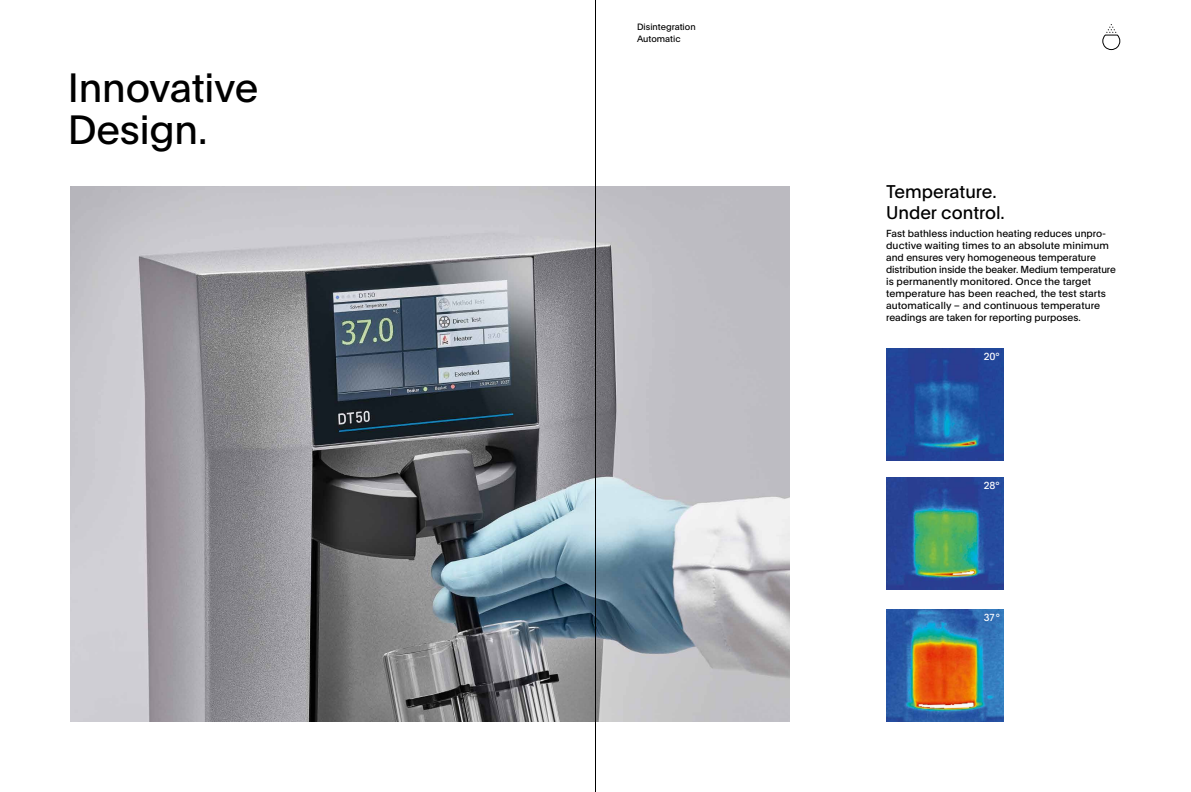
<style>
.page{position:relative;width:1191px;height:792px;background:#fff}
.page>*{position:absolute;margin:0;border:0;box-sizing:border-box;transform-origin:0 0}
.t1{font:40px/42px "Plain";letter-spacing:-.005em;color:#000}
.t2{font:18px/21px "Plain";color:#000}
.t3{font:10px/12px "Plain";color:#000}
.t4{font:10px "Plain";color:#fff}
.t5{font:9px/12px "Plain";color:#000}
</style>
<div class="page">
<img style="left:886px;top:348px;width:117px;height:113px">
<img style="left:886px;top:477px;width:117px;height:113px">
<img style="left:886px;top:609px;width:117px;height:113px">
<img style="left:71px;top:186px;width:718px;height:535px">
<hr style="left:595px;top:0;width:1px;height:792px;background:#000">
<svg style="left:1102px;top:24px;width:18px;height:26px"></svg>
<h1 class="t1" style="left:68px;top:65px;width:192px">Innovative<br>Design.</h1>
<p class="t5" style="left:637px;top:20px;width:60px">Disintegration<br>Automatic</p>
<h2 class="t2" style="left:886px;top:180px;width:120px">Temperature.<br>Under control.</h2>
<p class="t3" style="left:886px;top:227px;width:231px">Fast bathless induction heating reduces unpro&shy;ductive waiting times to an absolute minimum and ensures very homogeneous temperature distribution inside the beaker. Medium temperature is permanently monitored. Once the target temperature has been reached, the test starts automatically – and continuous temperature readings are taken for reporting purposes.</p>
<p class="t4" style="left:983px;top:349px;width:18px">20°</p>
<p class="t4" style="left:983px;top:478px;width:17px">28°</p>
<p class="t4" style="left:983px;top:610px;width:18px">37 °</p>
</div>
